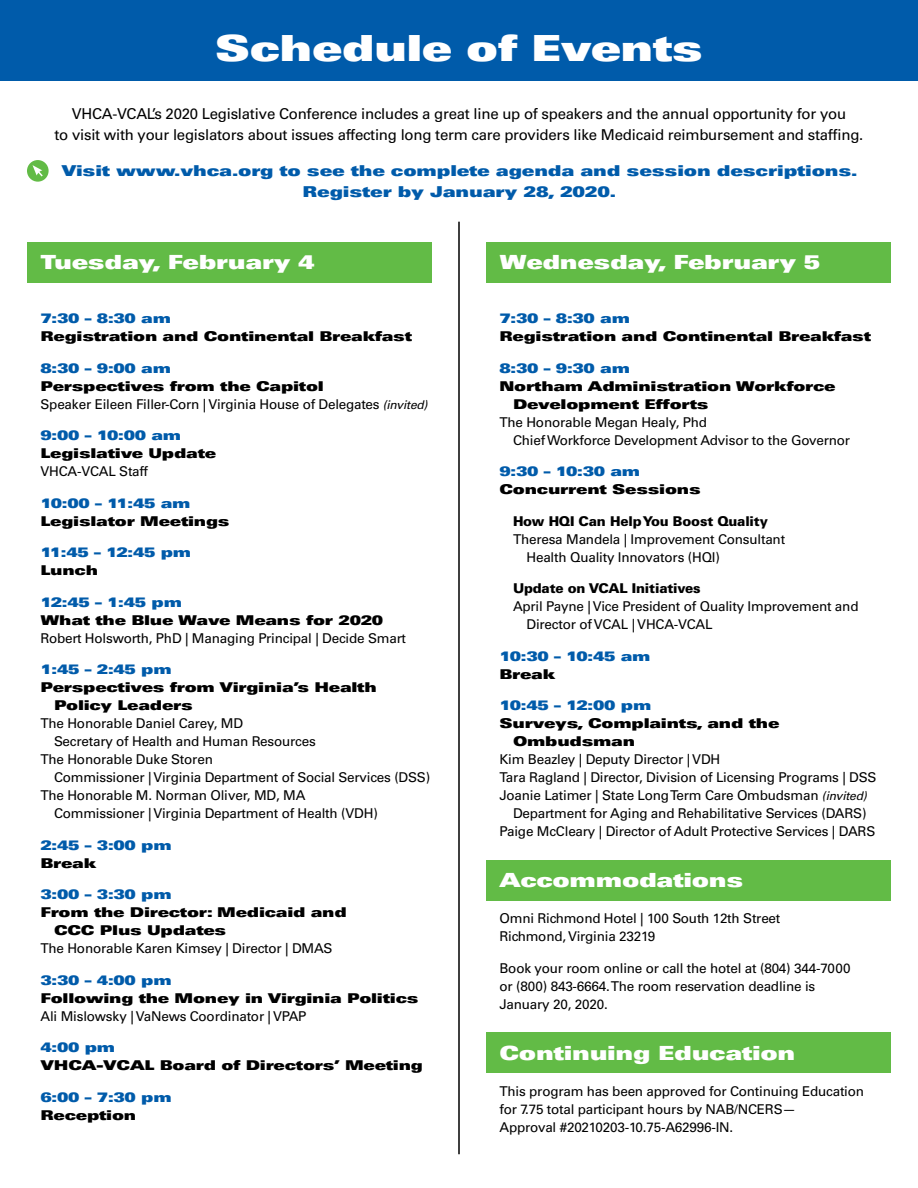
<style>
.page{position:relative;width:918px;height:1188px;background:#fff}
.page>*{position:absolute;margin:0;border:0;box-sizing:border-box;transform-origin:0 0}
.t1{font:900 expanded 36px "Univers";letter-spacing:-.015em;color:#fff}
.t2{font:900 expanded 19.5px "Univers";letter-spacing:-.015em;color:#fff}
.t3{font:15px/21px "Univers";letter-spacing:-.015em;color:#000;text-align:center}
.t4{font:900 expanded 15px/21px "Univers";letter-spacing:-.01em;color:#005baa;text-align:center}
.t5{font:13.5px/18px "Univers";letter-spacing:-.015em;color:#000}
.t6{font:900 expanded 13.5px/18px "Univers";letter-spacing:-.015em;color:#000}
.t7{font:900 expanded 13.5px "Univers";letter-spacing:-.015em;color:#005baa}
.t8{font:900 13.5px "Univers";letter-spacing:-.015em;color:#000}
.s1{font-weight:900;font-stretch:expanded}
.s2{font-style:italic;font-size:12px}
</style>
<div class="page">
<div style="left:486px;top:860px;width:405px;height:41px;background:#62bb46"></div>
<div style="left:486px;top:1033px;width:405px;height:40px;background:#62bb46"></div>
<div style="left:27px;top:242px;width:405px;height:40px;background:#62bb46"></div>
<div style="left:0;top:0;width:918px;height:81px;background:#005baa"></div>
<hr style="left:458px;top:222px;width:2px;height:932px;background:#000">
<div style="left:27px;top:160px;width:22px;height:22px;background:#62bb46;border-radius:50%"></div>
<svg style="left:33px;top:165px;width:10px;height:12px"></svg>
<div style="left:486px;top:242px;width:405px;height:40px;background:#62bb46"></div>
<h1 class="t1" style="left:215px;top:26px;width:490px">Schedule of Events</h1>
<p class="t3" style="left:55px;top:104px;width:810px">VHCA-VCAL’s 2020 Legislative Conference includes a great line up of speakers and the annual opportunity for you<br>to visit with your legislators about issues affecting long term care providers like Medicaid reimbursement and staffing.</p>
<p class="t4" style="left:61px;top:160px;width:798px">Visit www.vhca.org to see the complete agenda and session descriptions.<br>Register by January 28, 2020.</p>
<h2 class="t2" style="left:40px;top:251px;width:276px">Tuesday, February 4</h2>
<p class="t7" style="left:40px;top:311px;width:132px">7:30 – 8:30 am</p>
<p class="t6" style="left:40px;top:328px;width:373px">Registration and Continental Breakfast</p>
<p class="t7" style="left:40px;top:360px;width:132px">8:30 – 9:00 am</p>
<p class="t5" style="left:40px;top:377px;width:389px"><span class="s1">Perspectives from the Capitol<br></span>Speaker Eileen Filler-Corn | Virginia House of Delegates <span class="s2">(invited)</span></p>
<p class="t7" style="left:40px;top:428px;width:142px">9:00 – 10:00 am</p>
<p class="t6" style="left:40px;top:445px;width:177px">Legislative Update</p>
<p class="t5" style="left:40px;top:463px;width:109px">VHCA-VCAL Staff</p>
<p class="t7" style="left:40px;top:495px;width:152px">10:00 – 11:45 am</p>
<p class="t6" style="left:40px;top:512px;width:191px">Legislator Meetings</p>
<p class="t7" style="left:40px;top:544px;width:152px">11:45 – 12:45 pm</p>
<p class="t6" style="left:40px;top:561px;width:59px">Lunch</p>
<p class="t7" style="left:40px;top:594px;width:143px">12:45 – 1:45 pm</p>
<p class="t6" style="left:40px;top:611px;width:344px">What the Blue Wave Means for 2020</p>
<p class="t5" style="left:40px;top:629px;width:367px">Robert Holsworth, PhD | Managing Principal | Decide Smart</p>
<p class="t7" style="left:40px;top:661px;width:133px">1:45 – 2:45 pm</p>
<p class="t6" style="left:54px;top:678px;width:324px;text-indent:-14px">Perspectives from Virginia’s Health<br>Policy Leaders</p>
<p class="t5" style="left:40px;top:715px;width:204px">The Honorable Daniel Carey, MD</p>
<p class="t5" style="left:54px;top:733px;width:263px">Secretary of Health and Human Resources</p>
<p class="t5" style="left:40px;top:751px;width:174px">The Honorable Duke Storen</p>
<p class="t5" style="left:54px;top:769px;width:378px">Commissioner | Virginia Department of Social Services (DSS)</p>
<p class="t5" style="left:40px;top:787px;width:267px">The Honorable M. Norman Oliver, MD, MA</p>
<p class="t5" style="left:54px;top:805px;width:325px">Commissioner | Virginia Department of Health (VDH)</p>
<p class="t7" style="left:40px;top:837px;width:133px">2:45 – 3:00 pm</p>
<p class="t6" style="left:40px;top:854px;width:57px">Break</p>
<p class="t7" style="left:40px;top:886px;width:133px">3:00 – 3:30 pm</p>
<p class="t6" style="left:54px;top:903px;width:294px;text-indent:-14px">From the Director: Medicaid and<br>CCC Plus Updates</p>
<p class="t5" style="left:40px;top:940px;width:293px">The Honorable Karen Kimsey | Director | DMAS</p>
<p class="t7" style="left:40px;top:972px;width:133px">3:30 – 4:00 pm</p>
<p class="t6" style="left:40px;top:989px;width:380px">Following the Money in Virginia Politics</p>
<p class="t5" style="left:40px;top:1007px;width:268px">Ali Mislowsky | VaNews Coordinator | VPAP</p>
<p class="t7" style="left:40px;top:1039px;width:76px">4:00 pm</p>
<p class="t6" style="left:40px;top:1056px;width:384px">VHCA-VCAL Board of Directors’ Meeting</p>
<p class="t7" style="left:40px;top:1089px;width:133px">6:00 – 7:30 pm</p>
<p class="t6" style="left:40px;top:1106px;width:97px">Reception</p>
<h2 class="t2" style="left:500px;top:251px;width:322px">Wednesday, February 5</h2>
<p class="t7" style="left:500px;top:311px;width:132px">7:30 – 8:30 am</p>
<p class="t6" style="left:500px;top:328px;width:373px">Registration and Continental Breakfast</p>
<p class="t7" style="left:500px;top:360px;width:132px">8:30 – 9:30 am</p>
<p class="t6" style="left:513px;top:377px;width:324px;text-indent:-14px">Northam Administration Workforce<br>Development Efforts</p>
<p class="t5" style="left:513px;top:413px;width:339px;text-indent:-14px">The Honorable Megan Healy, Phd<br>Chief Workforce Development Advisor to the Governor</p>
<p class="t7" style="left:500px;top:463px;width:142px">9:30 – 10:30 am</p>
<p class="t6" style="left:500px;top:480px;width:203px">Concurrent Sessions</p>
<p class="t8" style="left:513px;top:513px;width:256px">How HQI Can Help You Boost Quality</p>
<p class="t5" style="left:526px;top:530px;width:260px;text-indent:-14px">Theresa Mandela | Improvement Consultant<br>Health Quality Innovators (HQI)</p>
<p class="t8" style="left:513px;top:580px;width:189px">Update on VCAL Initiatives</p>
<p class="t5" style="left:526px;top:598px;width:334px;text-indent:-14px">April Payne | Vice President of Quality Improvement and<br>Director of VCAL | VHCA-VCAL</p>
<p class="t7" style="left:500px;top:648px;width:153px">10:30 – 10:45 am</p>
<p class="t6" style="left:500px;top:665px;width:57px">Break</p>
<p class="t7" style="left:500px;top:697px;width:153px">10:45 – 12:00 pm</p>
<p class="t6" style="left:513px;top:714px;width:268px;text-indent:-14px">Surveys, Complaints, and the<br>Ombudsman</p>
<p class="t5" style="left:500px;top:751px;width:222px">Kim Beazley | Deputy Director | VDH</p>
<p class="t5" style="left:500px;top:769px;width:379px">Tara Ragland | Director, Division of Licensing Programs | DSS</p>
<p class="t5" style="left:500px;top:787px;width:369px">Joanie Latimer | State Long Term Care Ombudsman <span class="s2">(invited)</span></p>
<p class="t5" style="left:513px;top:805px;width:355px">Department for Aging and Rehabilitative Services (DARS)</p>
<p class="t5" style="left:500px;top:823px;width:377px">Paige McCleary | Director of Adult Protective Services | DARS</p>
<h2 class="t2" style="left:500px;top:869px;width:245px">Accommodations</h2>
<p class="t5" style="left:500px;top:910px;width:282px">Omni Richmond Hotel | 100 South 12th Street<br>Richmond, Virginia 23219</p>
<p class="t5" style="left:500px;top:959px;width:353px">Book your room online or call the hotel at (804) 344-7000 or (800) 843-6664. The room reservation deadline is<br>January 20, 2020.</p>
<h2 class="t2" style="left:500px;top:1041px;width:297px">Continuing Education</h2>
<p class="t5" style="left:500px;top:1082px;width:366px">This program has been approved for Continuing Education for 7.75 total participant hours by NAB/NCERS—<br>Approval #20210203-10.75-A62996-IN.</p>
</div>
